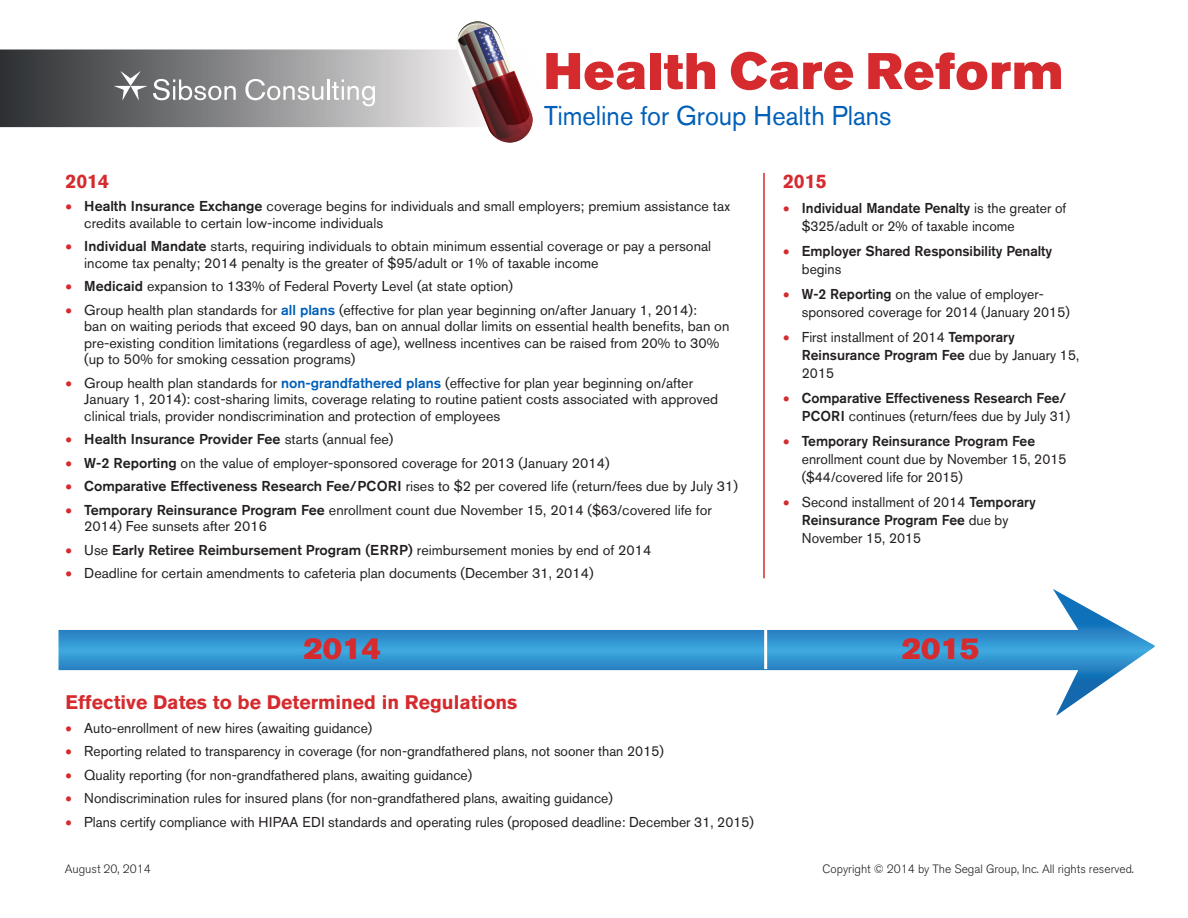
<style>
.page{position:relative;width:1188px;height:918px;background:#fff}
.page>*{position:absolute;margin:0;border:0;box-sizing:border-box;transform-origin:0 0}
.t1{font:51px "Akzidenz Grotesk BE Super";letter-spacing:.025em;color:#d52b2e}
.t2{font:30px "Akzidenz Grotesk BE Super";color:#d52b2e}
.t3{font:27px "Akzidenz Grotesk BE";color:#005fb9;scale:.95 1}
.t4{font:700 19.5px "Akzidenz Grotesk BE";color:#d52b2e}
.t5{font:14.25px/16.5px "Akzidenz Grotesk BE";color:#231f20}
.t6{font:500 14.25px/18px "Akzidenz Grotesk BE";color:#231f20}
.footnote_text{font:300 12px "Akzidenz Grotesk BE";color:#231f20}
.s1{color:#d52b2e}
.s2{font-weight:500}
.s3{font-weight:500;color:#005fb9}
.s4{font-weight:400}
</style>
<div class="page">
<svg style="left:0;top:50px;width:533px;height:77px;background:#8c8d8e"></svg>
<svg style="left:58px;top:589px;width:1097px;height:126px"></svg>
<img style="left:457px;top:21px;width:75px;height:122px">
<hr style="left:764px;top:629px;width:3px;height:40px;background:#fff">
<hr style="left:763px;top:173px;width:2px;height:405px;background:#d52b2e">
<p class="t1" style="left:544px;top:42px;width:521px">Health Care Reform</p>
<p class="t3" style="left:544px;top:100px;width:367px">Timeline for Group Health Plans</p>
<p class="t4" style="left:65px;top:169px;width:45px">2014</p>
<p class="t5" style="left:84px;top:198px;width:647px;text-indent:-19px"><span class="s1">•</span> <span class="s2">Health Insurance Exchange</span> coverage begins for individuals and small employers; premium assistance tax credits available to certain low-income individuals</p>
<p class="t5" style="left:84px;top:238px;width:628px;text-indent:-19px"><span class="s1">•</span> <span class="s2">Individual Mandate</span> starts, requiring individuals to obtain minimum essential coverage or pay a personal income tax penalty; 2014 penalty is the greater of $95/adult or 1% of taxable income</p>
<p class="t5" style="left:65px;top:278px;width:449px"><span class="s1">•</span> <span class="s2">Medicaid</span> expansion to 133% of Federal Poverty Level (at state option)</p>
<p class="t5" style="left:84px;top:301px;width:647px;text-indent:-19px"><span class="s1">•</span> Group health plan standards for <span class="s3">all plans</span> (effective for plan year beginning on/after January 1, 2014):<br>ban on waiting periods that exceed 90 days, ban on annual dollar limits on essential health benefits, ban on pre-existing condition limitations (regardless of age), wellness incentives can be raised from 20% to 30% (up to 50% for smoking cessation programs)</p>
<p class="t5" style="left:84px;top:374px;width:635px;text-indent:-19px"><span class="s1">•</span> Group health plan standards for <span class="s3">non-grandfathered plans</span> (effective for plan year beginning on/after<br>January 1, 2014): cost-sharing limits, coverage relating to routine patient costs associated with approved clinical trials, provider nondiscrimination and protection of employees</p>
<p class="t6" style="left:65px;top:430px;width:330px"><span class="s1">•</span> Health Insurance Provider Fee <span class="s4">starts (annual fee)</span></p>
<p class="t5" style="left:65px;top:454px;width:546px"><span class="s1">•</span> <span class="s2">W-2 Reporting</span> on the value of employer-sponsored coverage for 2013 (January 2014)</p>
<p class="t5" style="left:65px;top:478px;width:674px"><span class="s1">•</span> <span class="s2">Comparative Effectiveness Research Fee/PCORI</span> rises to $2 per covered life (return/fees due by July 31)</p>
<p class="t5" style="left:84px;top:501px;width:629px;text-indent:-19px"><span class="s1">•</span> <span class="s2">Temporary Reinsurance Program Fee</span> enrollment count due November 15, 2014 ($63/covered life for<br>2014) Fee sunsets after 2016</p>
<p class="t6" style="left:65px;top:540px;width:588px"><span class="s1">•</span> <span class="s4">Use</span> Early Retiree Reimbursement Program (ERRP) <span class="s4">reimbursement monies by end of 2014</span></p>
<p class="t5" style="left:65px;top:565px;width:530px"><span class="s1">•</span> Deadline for certain amendments to cafeteria plan documents (December 31, 2014)</p>
<p class="t4" style="left:783px;top:169px;width:45px">2015</p>
<p class="t5" style="left:802px;top:199px;width:266px;line-height:18px;text-indent:-19px"><span class="s1">•</span> <span class="s2">Individual Mandate Penalty</span> is the greater of $325/adult or 2% of taxable income</p>
<p class="t6" style="left:802px;top:241px;width:252px;text-indent:-19px"><span class="s1">•</span> Employer Shared Responsibility Penalty <span class="s4">begins</span></p>
<p class="t5" style="left:802px;top:285px;width:269px;line-height:18px;text-indent:-19px"><span class="s1">•</span> <span class="s2">W-2 Reporting</span> on the value of employer&shy;sponsored coverage for 2014 (January 2015)</p>
<p class="t5" style="left:802px;top:328px;width:279px;line-height:18px;text-indent:-19px"><span class="s1">•</span> First installment of 2014 <span class="s2">Temporary<br>Reinsurance Program Fee</span> due by January 15,<br>2015</p>
<p class="t6" style="left:783px;top:388px;width:289px;text-align:right"><span class="s1">•</span> Comparative Effectiveness Research Fee/<br>PCORI <span class="s4">continues (return/fees due by July 31)</span></p>
<p class="t5" style="left:802px;top:432px;width:266px;line-height:18px;text-indent:-19px"><span class="s1">•</span> <span class="s2">Temporary Reinsurance Program Fee </span>enrollment count due by November 15, 2015 ($44/covered life for 2015)</p>
<p class="t5" style="left:802px;top:493px;width:235px;line-height:18px;text-indent:-19px"><span class="s1">•</span> Second installment of 2014 <span class="s2">Temporary<br>Reinsurance Program Fee</span> due by<br>November 15, 2015</p>
<p class="t2" style="left:304px;top:632px;width:79px">2014</p>
<p class="t2" style="left:902px;top:632px;width:79px">2015</p>
<p class="t4" style="left:65px;top:691px;width:454px">Effective Dates to be Determined in Regulations</p>
<p class="t5" style="left:65px;top:720px;width:308px"><span class="s1">•</span> Auto-enrollment of new hires (awaiting guidance)</p>
<p class="t5" style="left:65px;top:743px;width:600px"><span class="s1">•</span> Reporting related to transparency in coverage (for non-grandfathered plans, not sooner than 2015)</p>
<p class="t5" style="left:65px;top:767px;width:408px"><span class="s1">•</span> Quality reporting (for non-grandfathered plans, awaiting guidance)</p>
<p class="t5" style="left:65px;top:790px;width:549px"><span class="s1">•</span> Nondiscrimination rules for insured plans (for non-grandfathered plans, awaiting guidance)</p>
<p class="t5" style="left:65px;top:814px;width:690px"><span class="s1">•</span> Plans certify compliance with HIPAA EDI standards and operating rules (proposed deadline: December 31, 2015)</p>
<p class="footnote_text" style="left:65px;top:863px;width:87px">August 20, 2014</p>
<p class="footnote_text" style="left:822px;top:863px;width:313px">Copyright © 2014 by The Segal Group, Inc. All rights reserved.</p>
</div>
